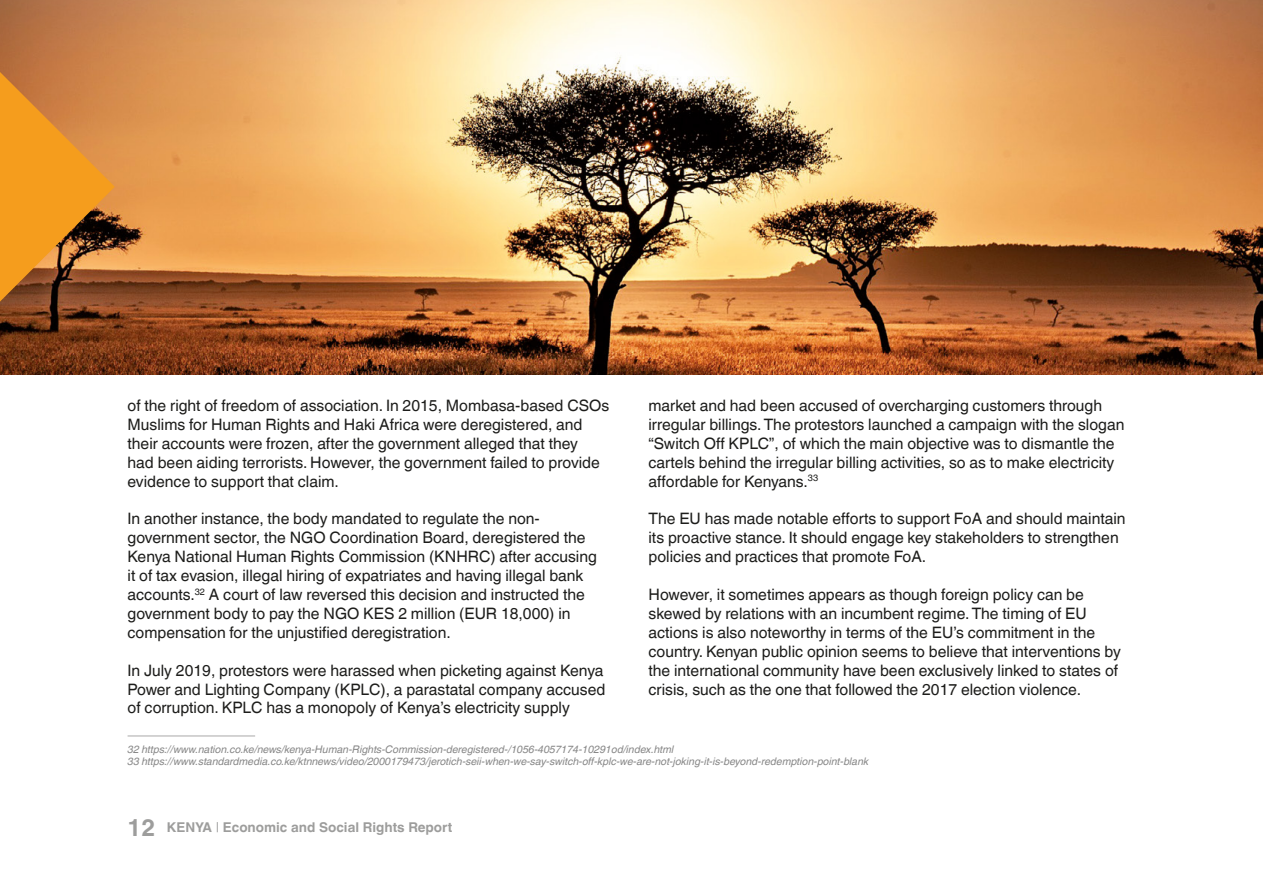
<style>
.page{position:relative;width:1263px;height:893px;background:#fff}
.page>*{position:absolute;margin:0;border:0;box-sizing:border-box;transform-origin:0 0}
.t1{font:15.75px/18.9px "Helvetica World";color:#1d1d1b}
.t2{font:700 13.5px "Helvetica World";color:#9d9d9c}
.t3{font:italic 10.5px/12.6px "Helvetica World";color:#878787}
.s1{font-size:24px}
.s2{font-weight:400}
</style>
<div class="page">
<img style="left:0;top:0;width:1263px;height:374px">
<hr style="left:128px;top:735px;width:127px;height:1px;background:#b3b2b2">
<svg style="left:0;top:72px;width:115px;height:230px;background:#d0842b"></svg>
<p class="t1" style="left:128px;top:396px;width:483px">of the right of freedom of association. In 2015, Mombasa-based CSOs Muslims for Human Rights and Haki Africa were deregistered, and their accounts were frozen, after the government alleged that they<br>had been aiding terrorists. However, the government failed to provide evidence to support that claim.</p>
<p class="t1" style="left:128px;top:510px;width:471px">In another instance, the body mandated to regulate the non&shy;government sector, the NGO Coordination Board, deregistered the Kenya National Human Rights Commission (KNHRC) after accusing it of tax evasion, illegal hiring of expatriates and having illegal bank accounts.<sup>32</sup> A court of law reversed this decision and instructed the government body to pay the NGO KES 2 million (EUR 18,000) in compensation for the unjustified deregistration.</p>
<p class="t1" style="left:128px;top:661px;width:479px">In July 2019, protestors were harassed when picketing against Kenya<br>Power and Lighting Company (KPLC), a parastatal company accused of corruption. KPLC has a monopoly of Kenya’s electricity supply</p>
<p class="t3" style="left:128px;top:743px;width:743px">32 https://www.nation.co.ke/news/kenya-Human-Rights-Commission-deregistered-/1056-4057174-10291od/index.html<br>33 https://www.standardmedia.co.ke/ktnnews/video/2000179473/jerotich-seii-when-we-say-switch-off-kplc-we-are-not-joking-it-is-beyond-redemption-point-blank</p>
<p class="t1" style="left:648px;top:396px;width:477px">market and had been accused of overcharging customers through irregular billings. The protestors launched a campaign with the slogan “Switch Off KPLC”, of which the main objective was to dismantle the cartels behind the irregular billing activities, so as to make electricity affordable for Kenyans.<sup>33</sup></p>
<p class="t1" style="left:648px;top:510px;width:478px">The EU has made notable efforts to support FoA and should maintain its proactive stance. It should engage key stakeholders to strengthen policies and practices that promote FoA.</p>
<p class="t1" style="left:648px;top:585px;width:474px">However, it sometimes appears as though foreign policy can be skewed by relations with an incumbent regime. The timing of EU actions is also noteworthy in terms of the EU’s commitment in the country. Kenyan public opinion seems to believe that interventions by the international community have been exclusively linked to states of crisis, such as the one that followed the 2017 election violence.</p>
<p class="t2" style="left:128px;top:819px;width:326px"><span class="s1">12</span> KENYA <span class="s2">|</span> Economic and Social Rights Report</p>
</div>
